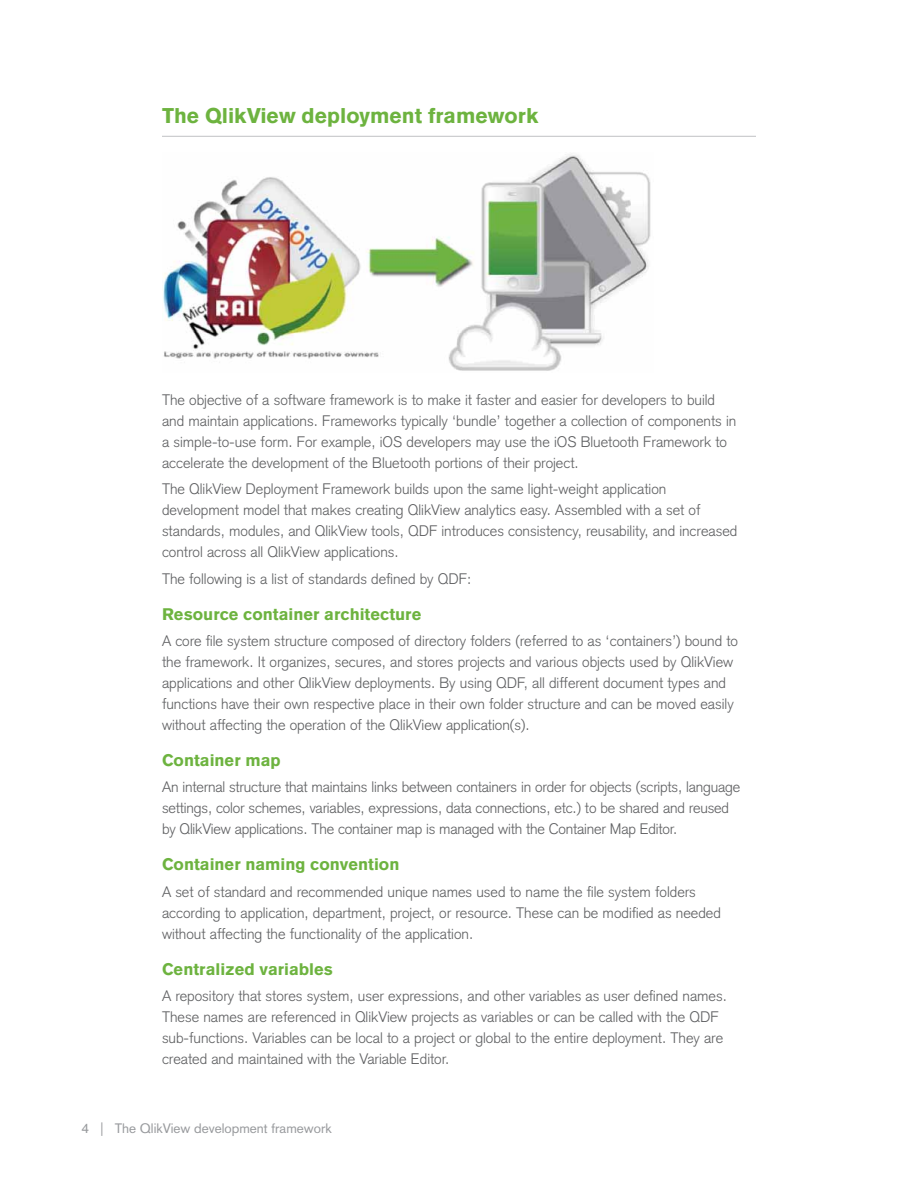
<style>
.page{position:relative;width:918px;height:1188px;background:#fff}
.page>*{position:absolute;margin:0;border:0;box-sizing:border-box;transform-origin:0 0}
.t1{font:900 21px "Basic Commercial LT Pro";color:#6db33f}
.t2{font:900 16.5px "Basic Commercial LT Pro";color:#6db33f}
.t3{font:300 15px/21px "Basic Commercial LT Pro";color:#5f6062}
.t4{font:13.5px "Basic Commercial LT Pro";color:#999b9e}
</style>
<div class="page">
<hr style="left:162px;top:136px;width:594px;height:1px;background:#c0c1c4">
<img style="left:163px;top:154px;width:488px;height:217px">
<h1 class="t1" style="left:162px;top:108px;width:378px">The QlikView deployment framework</h1>
<p class="t3" style="left:162px;top:391px;width:576px">The objective of a software framework is to make it faster and easier for developers to build and maintain applications. Frameworks typically ‘bundle’ together a collection of components in a simple-to-use form. For example, iOS developers may use the iOS Bluetooth Framework to accelerate the development of the Bluetooth portions of their project.</p>
<p class="t3" style="left:162px;top:480px;width:577px">The QlikView Deployment Framework builds upon the same light-weight application development model that makes creating QlikView analytics easy. Assembled with a set of standards, modules, and QlikView tools, QDF introduces consistency, reusability, and increased control across all QlikView applications.</p>
<p class="t3" style="left:162px;top:570px;width:311px">The following is a list of standards defined by QDF:</p>
<p class="t2" style="left:162px;top:608px;width:261px">Resource container architecture</p>
<p class="t3" style="left:162px;top:632px;width:578px">A core file system structure composed of directory folders (referred to as ‘containers’) bound to the framework. It organizes, secures, and stores projects and various objects used by QlikView applications and other QlikView deployments. By using QDF, all different document types and functions have their own respective place in their own folder structure and can be moved easily without affecting the operation of the QlikView application(s).</p>
<p class="t2" style="left:162px;top:754px;width:120px">Container map</p>
<p class="t3" style="left:162px;top:778px;width:580px">An internal structure that maintains links between containers in order for objects (scripts, language settings, color schemes, variables, expressions, data connections, etc.) to be shared and reused by QlikView applications. The container map is managed with the Container Map Editor.</p>
<p class="t2" style="left:162px;top:859px;width:239px">Container naming convention</p>
<p class="t3" style="left:162px;top:883px;width:560px">A set of standard and recommended unique names used to name the file system folders according to application, department, project, or resource. These can be modified as needed without affecting the functionality of the application.</p>
<p class="t2" style="left:162px;top:963px;width:173px">Centralized variables</p>
<p class="t3" style="left:162px;top:987px;width:566px">A repository that stores system, user expressions, and other variables as user defined names.<br>These names are referenced in QlikView projects as variables or can be called with the QDF sub-functions. Variables can be local to a project or global to the entire deployment. They are created and maintained with the Variable Editor.</p>
<p class="t4" style="left:82px;top:1123px;width:252px">4 | The QlikView development framework</p>
</div>
